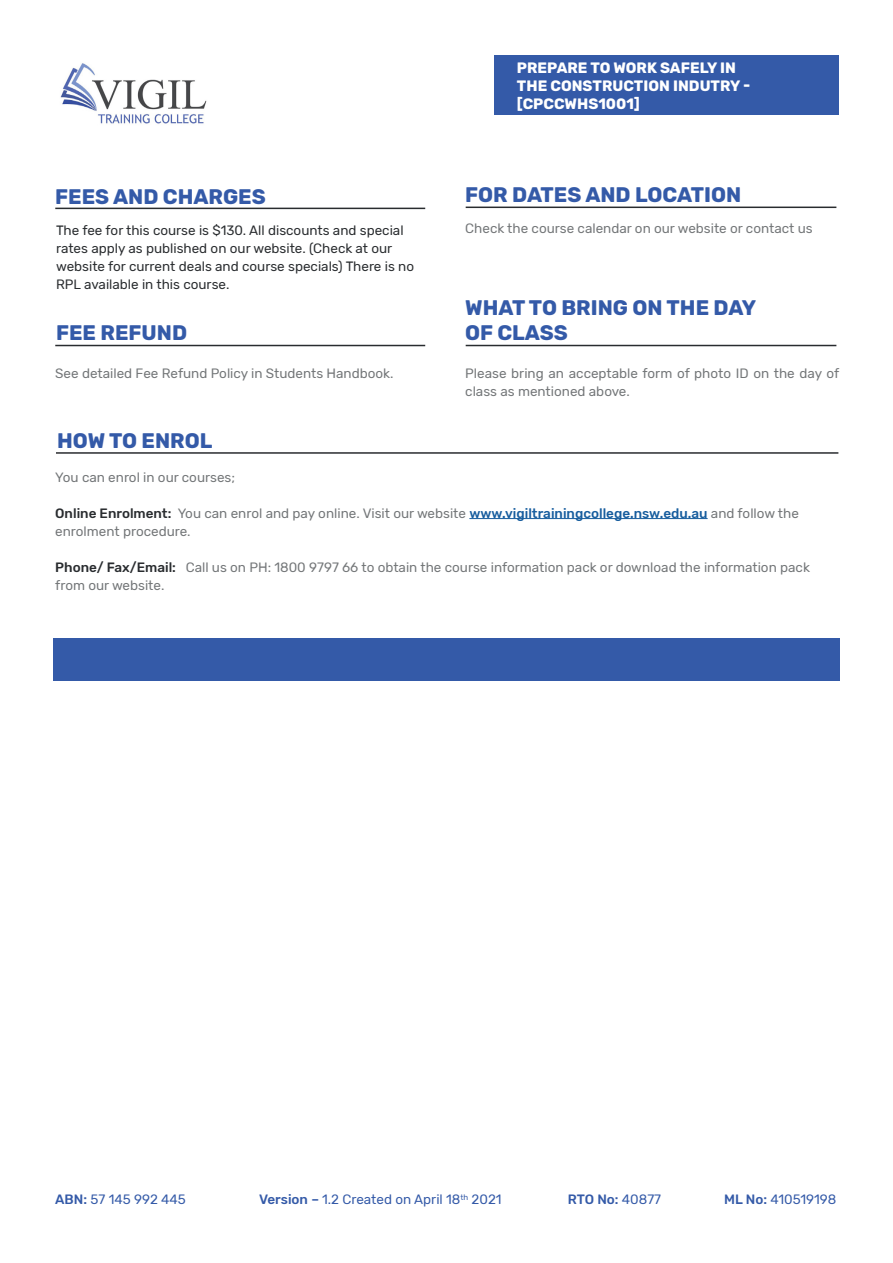
<style>
.page{position:relative;width:893px;height:1263px;background:#fff}
.page>*{position:absolute;margin:0;border:0;box-sizing:border-box;transform-origin:0 0}
.t1{font:700 21px/25.2px "Rubik";color:#345aa8}
.t2{font:700 15px/18px "Rubik";color:#fff}
.t3{font:13.5px/18px "Rubik";color:#737678}
.t4{font:13.5px/18px "Rubik";color:#292c2f}
.t5{font:13.5px "Rubik";color:#345aa8}
.t6{font:500 13.5px "Rubik";color:#345aa8}
.s1{font-weight:500;color:#292c2f}
.s2{font-weight:500;color:#175d9e}
.s3{font-weight:500}
.s4{font-weight:400}
</style>
<div class="page">
<img style="left:60px;top:63px;width:147px;height:61px">
<div style="left:494px;top:55px;width:345px;height:59px;background:#345aa8"></div>
<hr style="left:55px;top:208px;width:370px;height:1px;background:#292c2f">
<hr style="left:466px;top:207px;width:370px;height:1px;background:#292c2f">
<hr style="left:55px;top:345px;width:370px;height:1px;background:#292c2f">
<hr style="left:466px;top:345px;width:370px;height:1px;background:#292c2f">
<hr style="left:469px;top:518px;width:239px;height:1px;background:#175d9e">
<hr style="left:56px;top:452px;width:782px;height:2px;background:#292c2f">
<div style="left:53px;top:638px;width:787px;height:43px;background:#345aa8"></div>
<p class="t2" style="left:517px;top:59px;width:235px">PREPARE TO WORK SAFELY IN<br>THE CONSTRUCTION INDUTRY - [CPCCWHS1001]</p>
<p class="t1" style="left:55px;top:184px;width:212px">FEES AND CHARGES</p>
<p class="t1" style="left:465px;top:183px;width:277px">FOR DATES AND LOCATION</p>
<p class="t4" style="left:56px;top:221px;width:360px">The fee for this course is $130. All discounts and special rates apply as published on our website. (Check at our website for current deals and course specials) There is no RPL available in this course.</p>
<p class="t3" style="left:465px;top:220px;width:349px">Check the course calendar on our website or contact us</p>
<p class="t1" style="left:56px;top:320px;width:133px">FEE REFUND</p>
<p class="t1" style="left:465px;top:296px;width:292px">WHAT TO BRING ON THE DAY<br>OF CLASS</p>
<p class="t3" style="left:55px;top:365px;width:340px">See detailed Fee Refund Policy in Students Handbook.</p>
<p class="t3" style="left:465px;top:365px;width:375px">Please bring an acceptable form of photo ID on the day of class as mentioned above.</p>
<p class="t1" style="left:57px;top:429px;width:157px">HOW TO ENROL</p>
<p class="t3" style="left:55px;top:468px;width:181px">You can enrol in our courses;</p>
<p class="t3" style="left:55px;top:504px;width:745px"><span class="s1">Online Enrolment:</span> You can enrol and pay online. Visit our website <span class="s2">www.vigiltrainingcollege.nsw.edu.au</span> and follow the enrolment procedure.</p>
<p class="t3" style="left:55px;top:558px;width:756px"><span class="s1">Phone/ Fax/Email:</span> Call us on PH: 1800 9797 66 to obtain the course information pack or download the information pack from our website.</p>
<p class="t5" style="left:55px;top:1192px;width:132px"><span class="s3">ABN:</span> 57 145 992 445</p>
<p class="t5" style="left:259px;top:1192px;width:244px"><span class="s3">Version –</span> 1.2 Created on April 18<sup>th</sup> 2021</p>
<p class="t6" style="left:568px;top:1192px;width:95px">RTO No: <span class="s4">40877</span></p>
<p class="t5" style="left:724px;top:1192px;width:114px"><span class="s3">ML No:</span> 410519198</p>
</div>
